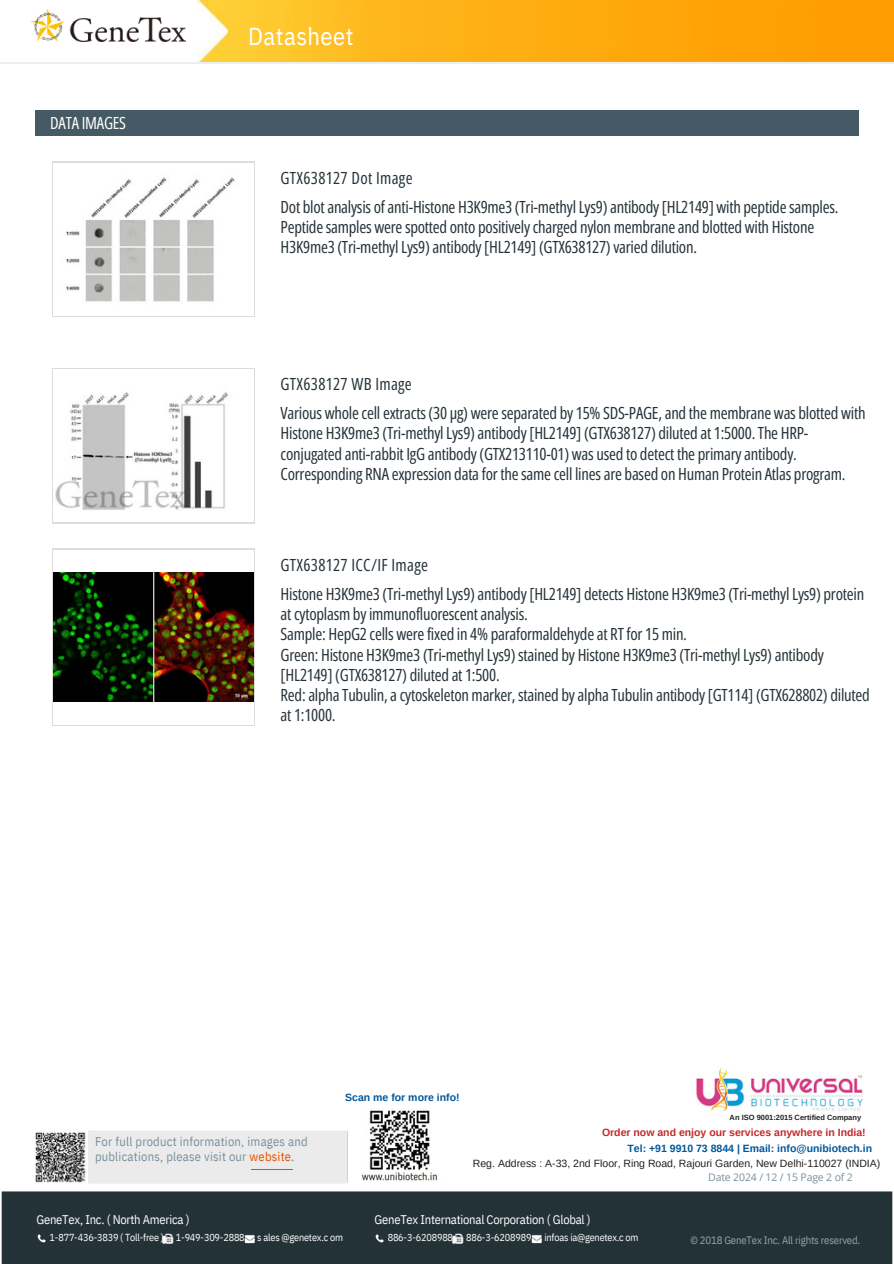
<style>
.page{position:relative;width:894px;height:1264px;background:#fff}
.page>*{position:absolute;margin:0;border:0;box-sizing:border-box;transform-origin:0 0}
.t1{font:24.45px "IBM Plex Sans Cond";letter-spacing:.02em;color:#fff}
.t2{font:16.8px/20.2px "Open Sans Condensed";letter-spacing:-.015em;color:#263238}
.t3{font:16.8px "Open Sans Condensed";letter-spacing:.02em;color:#263238}
.t4{font:16.8px "Open Sans Condensed";letter-spacing:-.015em;color:#fff}
.t5{font:12.6px/14.7px "IBM Plex Sans Cond";letter-spacing:.02em;color:#78909c}
.t6{font:12.6px "IBM Plex Sans Cond";letter-spacing:-.02em;color:#fefefe}
.t7{font:10.8px "IBM Plex Sans Cond";letter-spacing:-.02em;color:#90a4ae}
.t8{font:10.5px "Arimo";color:#212121}
.t9{font:700 10.5px "Arimo";color:#01579b}
.t10{font:700 10.5px "Arimo";color:#c62828}
.t11{font:10.5px "Open Sans";letter-spacing:-.015em;color:#78909c}
.t12{font:10.2px "IBM Plex Sans Cond";letter-spacing:-.02em;color:#fefefe}
.t13{font:700 7.5px "Arimo";color:#212121}
.s1{color:#e65100}
</style>
<div class="page">
<div style="left:35px;top:110px;width:823px;height:26px;background:#455a64"></div>
<hr style="left:52px;top:162px;width:203px;height:1px;background:#dcdcdc">
<hr style="left:52px;top:316px;width:203px;height:1px;background:#dcdcdc">
<hr style="left:52px;top:162px;width:1px;height:155px;background:#dcdcdc">
<hr style="left:254px;top:162px;width:1px;height:155px;background:#dcdcdc">
<hr style="left:52px;top:368px;width:203px;height:1px;background:#dcdcdc">
<hr style="left:52px;top:522px;width:203px;height:1px;background:#dcdcdc">
<hr style="left:52px;top:368px;width:1px;height:155px;background:#dcdcdc">
<hr style="left:254px;top:368px;width:1px;height:155px;background:#dcdcdc">
<hr style="left:52px;top:549px;width:203px;height:1px;background:#dcdcdc">
<hr style="left:52px;top:725px;width:203px;height:1px;background:#dcdcdc">
<hr style="left:52px;top:549px;width:1px;height:176px;background:#dcdcdc">
<hr style="left:254px;top:549px;width:1px;height:176px;background:#dcdcdc">
<img style="left:64px;top:177px;width:171px;height:125px">
<img style="left:55px;top:392px;width:173px;height:118px">
<img style="left:53px;top:572px;width:200px;height:129px">
<img style="left:196px;top:0;width:696px;height:62px">
<hr style="left:0;top:62px;width:194px;height:1px;background:#eceff1">
<hr style="left:194px;top:62px;width:698px;height:1px;background:#eceff1">
<img style="left:31px;top:9px;width:154px;height:33px">
<img style="left:1px;top:1130px;width:892px;height:133px">
<img style="left:35px;top:1131px;width:51px;height:52px">
<hr style="left:251px;top:1168px;width:42px;height:1px;background:#e65100">
<svg style="left:36px;top:1233px;width:12px;height:11px"></svg>
<svg style="left:163px;top:1233px;width:11px;height:11px"></svg>
<svg style="left:244px;top:1233px;width:11px;height:11px"></svg>
<svg style="left:374px;top:1233px;width:11px;height:11px"></svg>
<svg style="left:453px;top:1233px;width:11px;height:11px"></svg>
<svg style="left:531px;top:1233px;width:11px;height:11px"></svg>
<img style="left:696px;top:1067px;width:167px;height:45px">
<img style="left:361px;top:1110px;width:80px;height:72px">
<p class="t4" style="left:50px;top:111px;width:77px">DATA IMAGES</p>
<p class="t1" style="left:248px;top:19px;width:107px">Datasheet</p>
<h3 class="t3" style="left:280px;top:166px;width:133px">GTX638127 Dot Image</h3>
<h1 class="t2" style="left:280px;top:196px;width:559px">Dot blot analysis of anti-Histone H3K9me3 (Tri-methyl Lys9) antibody [HL2149] with peptide samples.<br>Peptide samples were spotted onto positively charged nylon membrane and blotted with Histone<br>H3K9me3 (Tri-methyl Lys9) antibody [HL2149] (GTX638127) varied dilution.</h1>
<p class="t3" style="left:280px;top:372px;width:133px">GTX638127 WB Image</p>
<p class="t2" style="left:280px;top:402px;width:586px">Various whole cell extracts (30 μg) were separated by 15% SDS-PAGE, and the membrane was blotted with Histone H3K9me3 (Tri-methyl Lys9) antibody [HL2149] (GTX638127) diluted at 1:5000. The HRP&shy;conjugated anti-rabbit IgG antibody (GTX213110-01) was used to detect the primary antibody.<br>Corresponding RNA expression data for the same cell lines are based on Human Protein Atlas program.</p>
<h3 class="t3" style="left:280px;top:552px;width:149px">GTX638127 ICC/IF Image</h3>
<h2 class="t2" style="left:280px;top:583px;width:590px">Histone H3K9me3 (Tri-methyl Lys9) antibody [HL2149] detects Histone H3K9me3 (Tri-methyl Lys9) protein at cytoplasm by immunofluorescent analysis.<br>Sample: HepG2 cells were fixed in 4% paraformaldehyde at RT for 15 min.<br>Green: Histone H3K9me3 (Tri-methyl Lys9) stained by Histone H3K9me3 (Tri-methyl Lys9) antibody [HL2149] (GTX638127) diluted at 1:500.<br>Red: alpha Tubulin, a cytoskeleton marker, stained by alpha Tubulin antibody [GT114] (GTX628802) diluted at 1:1000.</h2>
<p class="t9" style="left:345px;top:1091px;width:116px">Scan me for more info!</p>
<p class="t13" style="left:729px;top:1112px;width:133px">An ISO 9001:2015 Certified Company</p>
<p class="t5" style="left:95px;top:1134px;width:214px">For full product information, images and publications, please visit our <span class="s1">website</span>.</p>
<h4 class="t10" style="left:602px;top:1126px;width:265px">Order now and enjoy our services anywhere in India!</h4>
<h4 class="t9" style="left:627px;top:1142px;width:246px">Tel: +91 9910 73 8844 | Email: info@unibiotech.in</h4>
<p class="t8" style="left:472px;top:1157px;width:409px">Reg. Address : A-33, 2nd Floor, Ring Road, Rajouri Garden, New Delhi-110027 (INDIA)</p>
<h6 class="t11" style="left:708px;top:1169px;width:146px">Date 2024 / 12 / 15 Page 2 of 2</h6>
<h3 class="t6" style="left:36px;top:1210px;width:155px">GeneTex, Inc. ( North America )</h3>
<h3 class="t6" style="left:374px;top:1210px;width:217px">GeneTex International Corporation ( Global )</h3>
<h3 class="t12" style="left:50px;top:1230px;width:116px">1-877-436-3839 ( Toll-free )</h3>
<h3 class="t12" style="left:176px;top:1230px;width:70px">1-949-309-2888</h3>
<h5 class="t12" style="left:257px;top:1230px;width:87px">s ales @genetex.c om</h5>
<p class="t12" style="left:387px;top:1230px;width:67px">886-3-6208988</p>
<p class="t12" style="left:466px;top:1230px;width:67px">886-3-6208989</p>
<h5 class="t12" style="left:544px;top:1230px;width:96px">infoas ia@genetex.c om</h5>
<h5 class="t7" style="left:690px;top:1232px;width:171px">© 2018 GeneTex Inc. All rights reserved.</h5>
</div>
